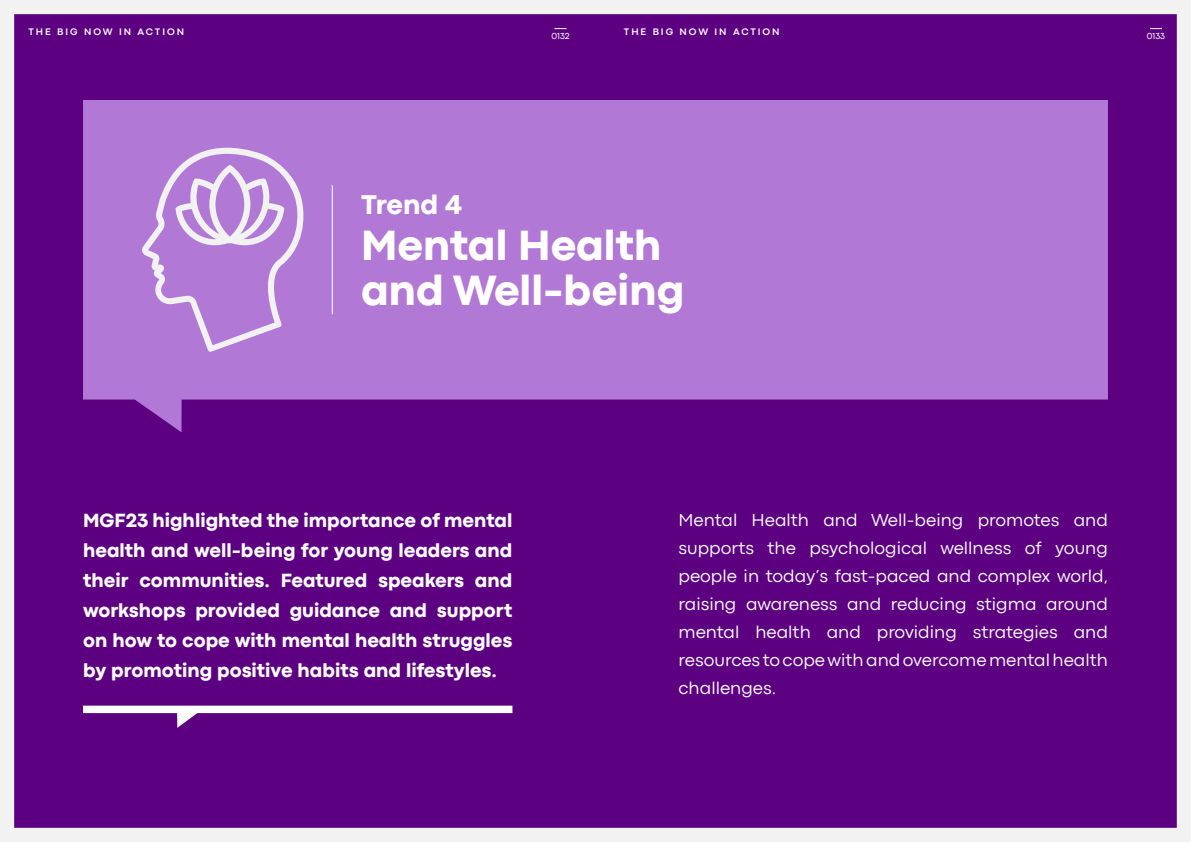
<style>
.page{position:relative;width:1191px;height:842px;background:#f2f2f2}
.page>*{position:absolute;margin:0;border:0;box-sizing:border-box;transform-origin:0 0}
.t1{font:800 44.2px/45.3px "Codec Pro";color:#fff}
.t2{font:800 28.3px "Codec Pro";letter-spacing:-.005em;color:#fff}
.t3{font:800 20px/30px "Codec Pro";color:#fff;text-align:justify}
.t4{font:18px/28px "Codec Pro News";color:#fff;text-align:justify}
.t5{font:700 9.9px "Codec Pro";letter-spacing:.2em;color:#fff}
.t6{font:9px "Codec Pro";color:#fff}
</style>
<div class="page">
<div style="left:14px;top:14px;width:1162px;height:814px;background:#5c0081"></div>
<svg style="left:83px;top:100px;width:1025px;height:332px;fill:#b278d6"></svg>
<hr style="left:332px;top:185px;width:1px;height:129px;background:#fff">
<svg style="left:554px;top:28px;width:12px;height:1px"></svg>
<svg style="left:83px;top:706px;width:429px;height:22px"></svg>
<svg style="left:142px;top:148px;width:163px;height:204px"></svg>
<svg style="left:1150px;top:28px;width:12px;height:1px"></svg>
<p class="t5" style="left:28px;top:26px;width:157px">THE BIG NOW IN ACTION</p>
<h2 class="t2" style="left:361px;top:187px;width:102px">Trend 4</h2>
<p class="t6" style="left:551px;top:31px;width:20px">0132</p>
<p class="t5" style="left:624px;top:26px;width:157px">THE BIG NOW IN ACTION</p>
<h1 class="t1" style="left:361px;top:222px;width:325px">Mental Health and Well-being</h1>
<p class="t6" style="left:1146px;top:31px;width:20px">0133</p>
<p class="t3" style="left:83px;top:505px;width:431px">MGF23 highlighted the importance of mental health and well-being for young leaders and their communities. Featured speakers and workshops provided guidance and support on how to cope with mental health struggles by promoting positive habits and lifestyles.</p>
<p class="t4" style="left:678px;top:506px;width:431px">Mental Health and Well-being promotes and supports the psychological wellness of young people in today’s fast-paced and complex world, raising awareness and reducing stigma around mental health and providing strategies and resources to cope with and overcome mental health challenges.</p>
</div>
